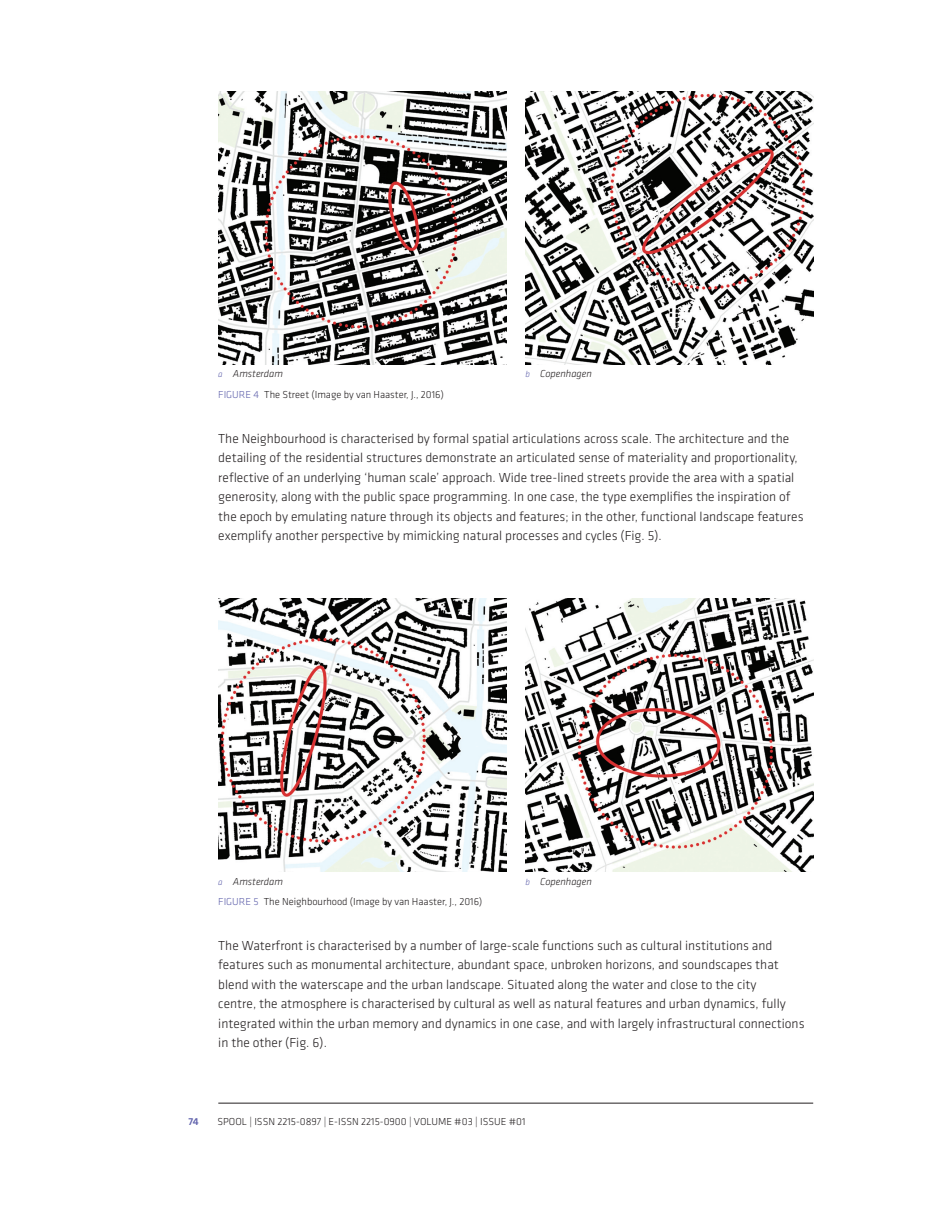
<style>
.page{position:relative;width:931px;height:1214px;background:#fff}
.page>*{position:absolute;margin:0;border:0;box-sizing:border-box;transform-origin:0 0}
.BODY_Normal{font:300 13.5px/19.5px "Klavika";color:#231f20}
.t1{font:300 10.5px "Klavika";color:#231f20}
.FIGURE_Body{font:italic 300 10.5px "Klavika";color:#231f20}
.t2{font:300 10.5px "Klavika";color:#6062ac}
.t3{font:500 10.5px "Klavika";color:#6062ac}
.s1{font-size:9px;color:#6062ac}
.s2{color:#6062ac}
</style>
<div class="page">
<hr style="left:218px;top:1102px;width:595px;height:1px;background:#231f20">
<img style="left:218px;top:92px;width:288px;height:273px">
<img style="left:525px;top:92px;width:288px;height:273px">
<img style="left:218px;top:599px;width:288px;height:273px">
<img style="left:525px;top:599px;width:288px;height:273px">
<p class="FIGURE_Body" style="left:218px;top:368px;width:66px"><span class="s1">a</span> Amsterdam</p>
<p class="FIGURE_Body" style="left:525px;top:368px;width:68px"><span class="s1">b</span> Copenhagen</p>
<p class="t2" style="left:218px;top:389px;width:12px">Figure</p>
<p class="t1" style="left:253px;top:389px;width:192px"><span class="s2">4</span> The Street (Image by van Haaster, J., 2016)</p>
<p class="BODY_Normal" style="left:218px;top:429px;width:587px">The Neighbourhood is characterised by formal spatial articulations across scale. The architecture and the detailing of the residential structures demonstrate an articulated sense of materiality and proportionality, reflective of an underlying ‘human scale’ approach. Wide tree-lined streets provide the area with a spatial generosity, along with the public space programming. In one case, the type exemplifies the inspiration of the epoch by emulating nature through its objects and features; in the other, functional landscape features exemplify another perspective by mimicking natural processes and cycles (Fig. 5).</p>
<p class="FIGURE_Body" style="left:218px;top:875px;width:66px"><span class="s1">a</span> Amsterdam</p>
<p class="FIGURE_Body" style="left:525px;top:875px;width:68px"><span class="s1">b</span> Copenhagen</p>
<p class="t2" style="left:218px;top:896px;width:12px">Figure</p>
<p class="t1" style="left:253px;top:896px;width:231px"><span class="s2">5</span> The Neighbourhood (Image by van Haaster, J., 2016)</p>
<p class="BODY_Normal" style="left:218px;top:936px;width:588px">The Waterfront is characterised by a number of large-scale functions such as cultural institutions and features such as monumental architecture, abundant space, unbroken horizons, and soundscapes that blend with the waterscape and the urban landscape. Situated along the water and close to the city<br>centre, the atmosphere is characterised by cultural as well as natural features and urban dynamics, fully integrated within the urban memory and dynamics in one case, and with largely infrastructural connections in the other (Fig. 6).</p>
<p class="t3" style="left:188px;top:1116px;width:12px">74</p>
<p class="t1" style="left:218px;top:1116px;width:309px">SPOOL | ISSN 2215-0897 | E-ISSN 2215-0900 | VOLUME #03 | ISSUE #01</p>
</div>
